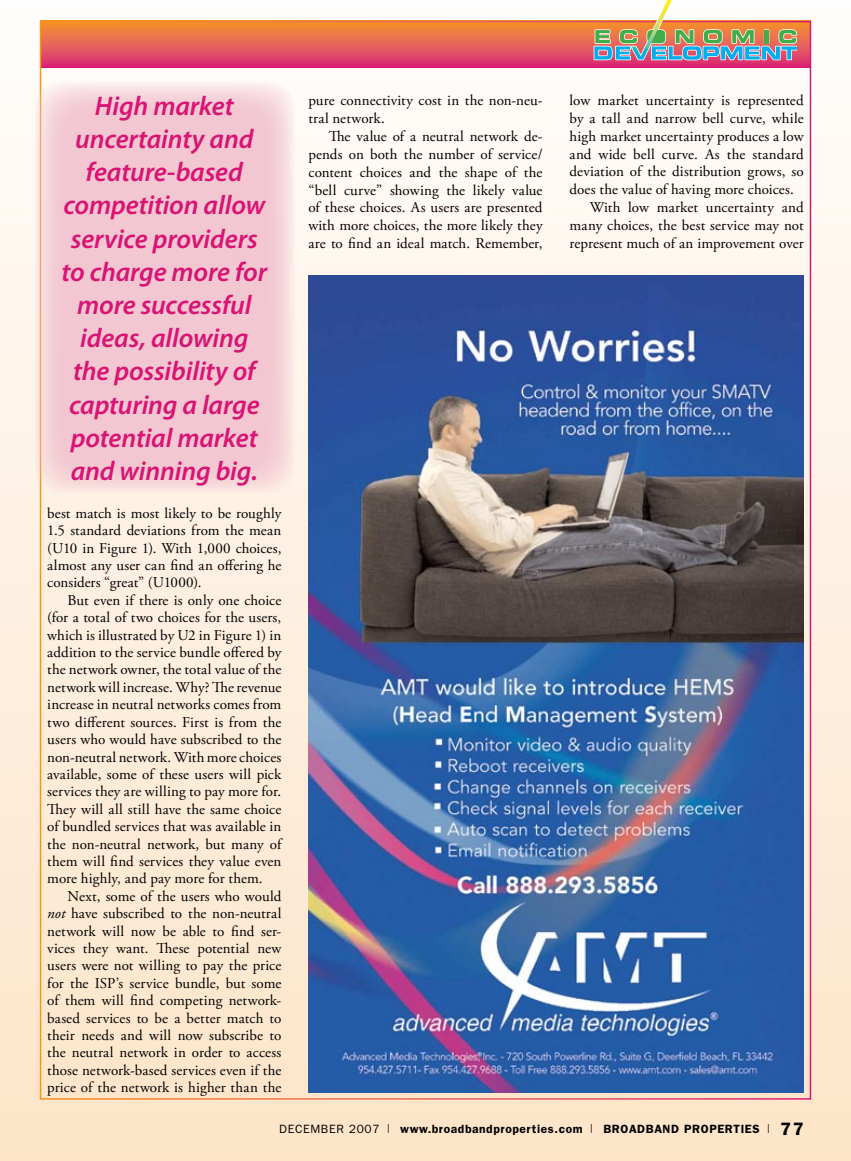
<style>
.page{position:relative;width:851px;height:1161px;background:#fff}
.page>*{position:absolute;margin:0;border:0;box-sizing:border-box;transform-origin:0 0}
.t1{font:italic 600 27px/33.2px "Myriad Pro";letter-spacing:-.005em;color:#d91473;text-align:center}
.t2{font:15px/17.4px "Adobe Garamond Pro";letter-spacing:.01em;color:#000;text-align:justify}
.t3{font:600 12px "Franklin Gothic";letter-spacing:.05em;color:#000}
.s1{font-style:italic}
.s2{font-weight:400}
.s3{font-family:"Helvetica";font-weight:300;font-stretch:condensed}
.s4{font-size:18px}
</style>
<div class="page">
<div style="left:0;top:0;width:850px;height:1161px;background:linear-gradient(to bottom,#fff8f6,#fce3c8)"></div>
<svg style="left:43px;top:24px;width:765px;height:44px;background:#e55a59"></svg>
<svg style="left:593px;top:0;width:203px;height:62px"></svg>
<img style="left:308px;top:275px;width:495px;height:817px">
<svg style="left:34px;top:81px;width:261px;height:412px;background:#f3ccd4"></svg>
<h1 class="t1" style="left:61px;top:88px;width:207px">High market uncertainty and feature-based competition allow service providers to charge more for more successful ideas, allowing the possibility of capturing a large potential market and winning big.</h1>
<p class="t2" style="left:47px;top:505px;width:236px">best match is most likely to be roughly 1.5 standard deviations from the mean (U10 in Figure 1). With 1,000 choices, almost any user can find an offering he considers “great” (U1000).</p>
<p class="t2" style="left:47px;top:592px;width:236px;text-indent:20px">But even if there is only one choice (for a total of two choices for the users, which is illustrated by U2 in Figure 1) in addition to the service bundle offered by the network owner, the total value of the network will increase. Why? The revenue increase in neutral networks comes from two different sources. First is from the users who would have subscribed to the non-neutral network. With more choices available, some of these users will pick services they are willing to pay more for.<br>They will all still have the same choice of bundled services that was available in the non-neutral network, but many of them will find services they value even more highly, and pay more for them.</p>
<p class="t2" style="left:47px;top:888px;width:236px;text-indent:20px">Next, some of the users who would <span class="s1">not</span> have subscribed to the non-neutral network will now be able to find ser&shy;vices they want. These potential new users were not willing to pay the price for the ISP’s service bundle, but some of them will find competing network&shy;based services to be a better match to their needs and will now subscribe to the neutral network in order to access those network-based services even if the price of the network is higher than the</p>
<p class="t2" style="left:308px;top:92px;width:236px;line-height:17.9px">pure connectivity cost in the non-neu&shy;tral network.</p>
<p class="t2" style="left:308px;top:128px;width:236px;line-height:17.9px;text-indent:20px">The value of a neutral network de&shy;pends on both the number of service/ content choices and the shape of the “bell curve” showing the likely value of these choices. As users are presented with more choices, the more likely they are to find an ideal match. Remember,</p>
<p class="t2" style="left:569px;top:92px;width:235px">low market uncertainty is represented</p>
<p class="t2" style="left:569px;top:110px;width:235px">by a tall and narrow bell curve, while</p>
<p class="t2" style="left:569px;top:128px;width:235px">high market uncertainty produces a low</p>
<p class="t2" style="left:569px;top:146px;width:236px">and wide bell curve. As the standard</p>
<p class="t2" style="left:569px;top:163px;width:235px">deviation of the distribution grows, so</p>
<p class="t2" style="left:569px;top:181px;width:226px">does the value of having more choices.</p>
<p class="t2" style="left:590px;top:199px;width:215px">With low market uncertainty and</p>
<p class="t2" style="left:569px;top:217px;width:235px">many choices, the best service may not</p>
<p class="t2" style="left:569px;top:235px;width:235px">represent much of an improvement over</p>
<p class="t3" style="left:279px;top:1122px;width:526px"><span class="s2">DECEMBER 2007</span> <span class="s3">|</span> www.broadbandproperties.com <span class="s3">|</span> BROADBAND PROPERTIES <span class="s3">|</span> <span class="s4">77</span></p>
</div>
